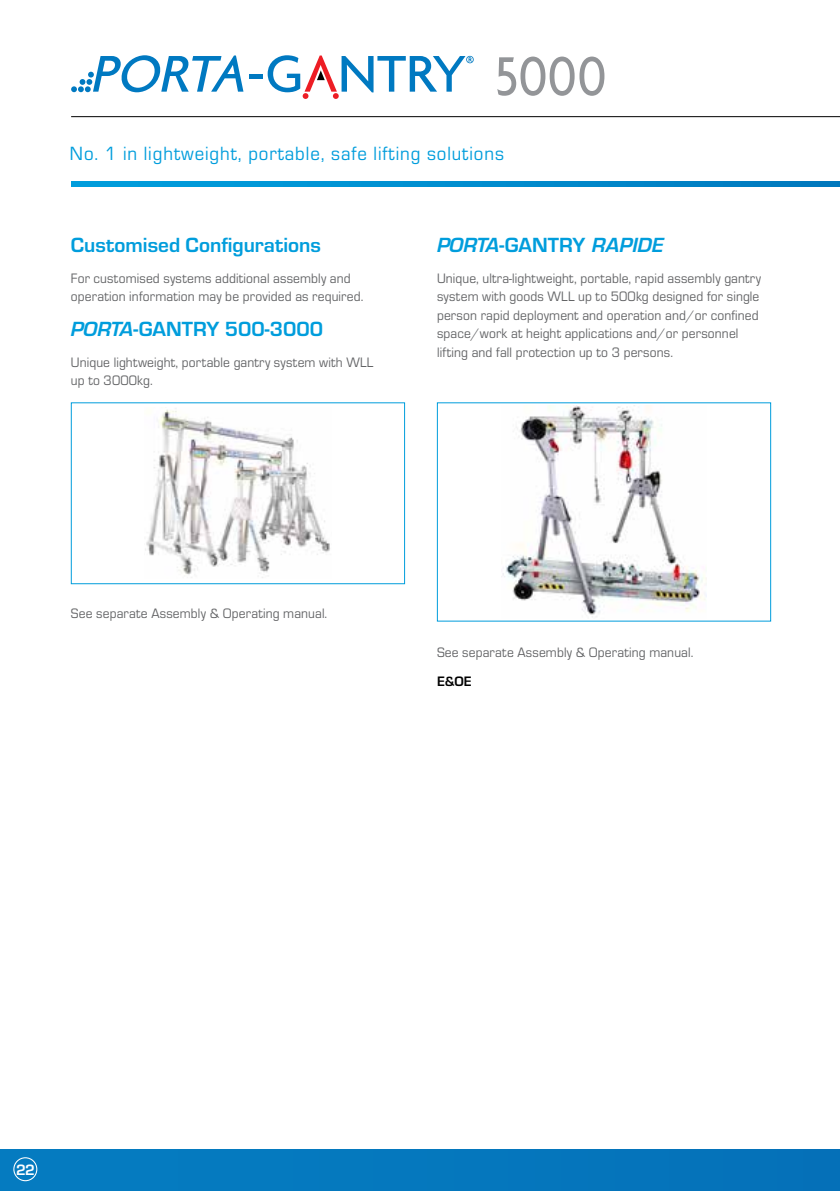
<style>
.page{position:relative;width:840px;height:1191px;background:#fff}
.page>*{position:absolute;margin:0;border:0;box-sizing:border-box;transform-origin:0 0}
.t1{font:700 21.2px "Eurostile";color:#009ddc}
.t2{font:19.8px "Eurostile";letter-spacing:.05em;color:#009ddc;scale:.95 1}
.t3{font:700 15.6px "Eurostile";color:#fff}
.t4{font:14.2px/18.4px "Eurostile";letter-spacing:.01em;color:#636466;scale:.95 1}
.t5{font:700 14.2px "Eurostile";color:#000}
.s1{font-style:italic}
</style>
<div class="page">
<svg style="left:497px;top:57px;width:107px;height:39px"></svg>
<hr style="left:249px;top:74px;width:14px;height:4px;background:#0079c1">
<svg style="left:267px;top:55px;width:206px;height:44px"></svg>
<svg style="left:71px;top:55px;width:172px;height:37px"></svg>
<svg style="left:71px;top:181px;width:768px;height:5px;background:#008cce"></svg>
<hr style="left:71px;top:116px;width:768px;height:1px;background:#000">
<div style="left:71px;top:402px;width:333px;height:182px;border:1px solid #009ddc"></div>
<div style="left:0;top:1149px;width:839px;height:42px;background:#0578be"></div>
<div style="left:13px;top:1157px;width:24px;height:24px;border:1px solid #fff;border-radius:50%"></div>
<img style="left:145px;top:408px;width:185px;height:170px">
<img style="left:501px;top:405px;width:205px;height:212px">
<h2 class="t2" style="left:70px;top:140px;width:458px">No. 1 in lightweight, portable, safe lifting solutions</h2>
<h1 class="t1" style="left:71px;top:230px;width:251px">Customised Configurations</h1>
<p class="t4" style="left:71px;top:268px;width:309px">For customised systems additional assembly and operation information may be provided as required.</p>
<h1 class="t1" style="left:71px;top:314px;width:254px"><span class="s1">PORTA</span>-GANTRY 500-3000</h1>
<p class="t4" style="left:71px;top:352px;width:320px">Unique lightweight, portable gantry system with WLL up to 3000kg.</p>
<h1 class="t1" style="left:437px;top:230px;width:233px"><span class="s1">PORTA</span>-GANTRY <span class="s1">RAPIDE</span></h1>
<p class="t4" style="left:437px;top:268px;width:342px">Unique, ultra-lightweight, portable, rapid assembly gantry system with goods WLL up to 500kg designed for single person rapid deployment and operation and/or confined space/work at height applications and/or personnel lifting and fall protection up to 3 persons.</p>
<p class="t4" style="left:71px;top:604px;width:271px">See separate Assembly &amp; Operating manual.</p>
<p class="t4" style="left:437px;top:643px;width:271px">See separate Assembly &amp; Operating manual.</p>
<p class="t5" style="left:437px;top:671px;width:36px">E&amp;OE</p>
<p class="t3" style="left:16px;top:1158px;width:20px">22</p>
</div>
